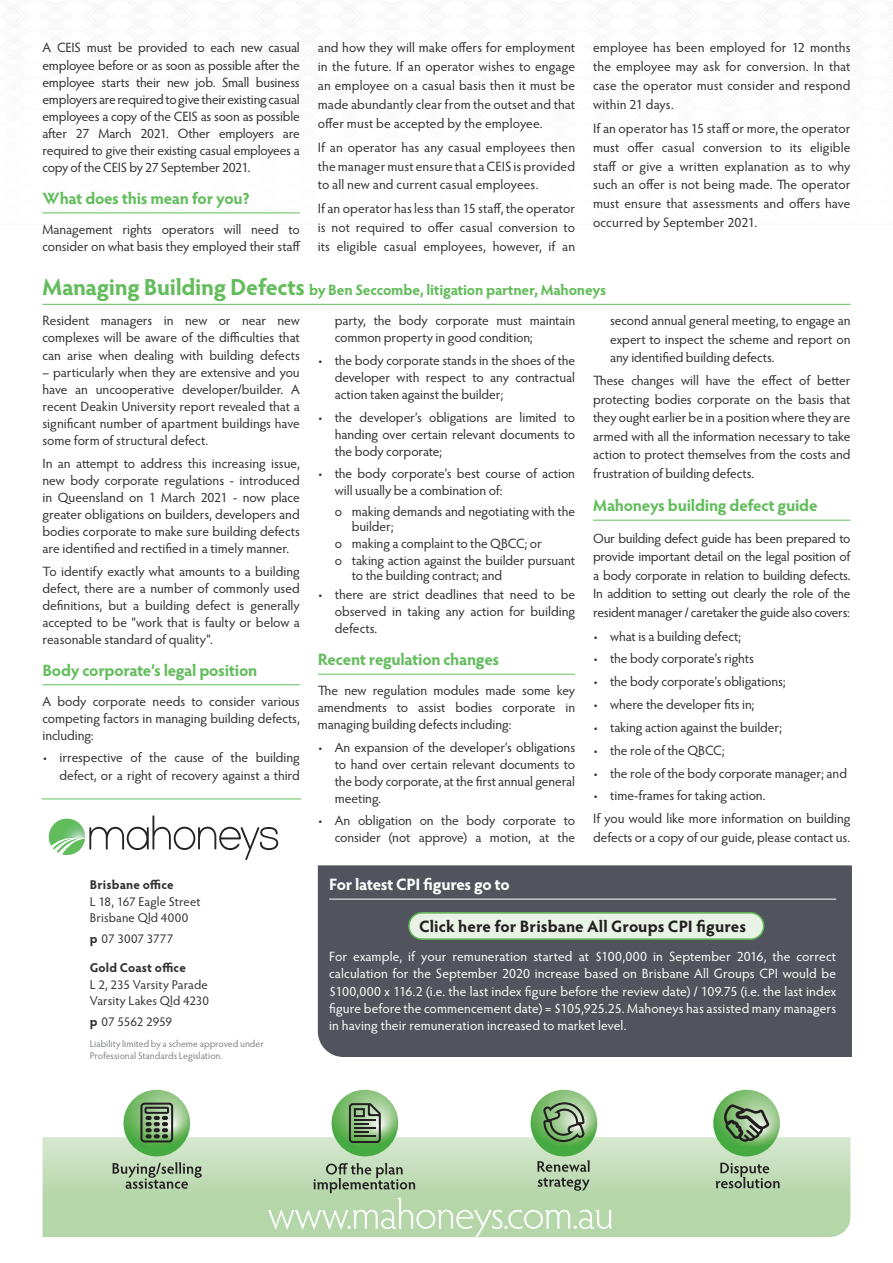
<style>
.page{position:relative;width:893px;height:1263px;background:#fff}
.page>*{position:absolute;margin:0;border:0;box-sizing:border-box;transform-origin:0 0}
.t1{font:700 16.5px "Hypatia Sans Pro";letter-spacing:-.02em;color:#63bd5c}
.t2{font:700 16.5px "Hypatia Sans Pro";letter-spacing:.005em;color:#231f20}
.t3{font:700 16.5px "Hypatia Sans Pro";letter-spacing:-.025em;color:#fff}
.t4{font:700 15px "Hypatia Sans Pro";letter-spacing:-.015em;color:#63bd5c}
.t5{font:13.5px/17.1px "Hypatia Sans Pro";letter-spacing:-.005em;color:#312f30;text-align:justify}
.t6{font:13.5px/17.1px "Hypatia Sans Pro";letter-spacing:.005em;color:#fff;text-align:justify}
.t7{font:12.75px/16.5px "Hypatia Sans Pro";letter-spacing:.01em;color:#312f30}
.t8{font:700 12.75px "Hypatia Sans Pro";letter-spacing:.01em;color:#312f30}
.t9{font:12.75px "Hypatia Sans Pro";letter-spacing:-.015em;color:#312f30}
.t10{font:9.75px/12px "Hypatia Sans Pro";color:#808285}
.s1{font-size:23.25px}
.s2{font-weight:700}
</style>
<div class="page">
<svg style="left:43px;top:1137px;width:807px;height:100px;background:#bddab2"></svg>
<svg style="left:113px;top:1090px;width:89px;height:99px"></svg>
<svg style="left:268px;top:1090px;width:344px;height:148px"></svg>
<svg style="left:713px;top:1090px;width:67px;height:66px;background:#89b481"></svg>
<svg style="left:715px;top:1163px;width:65px;height:25px;background:#97aa8f"></svg>
<svg style="left:48px;top:815px;width:230px;height:45px"></svg>
<hr style="left:42px;top:798px;width:259px;height:1px;background:#63bd5c">
<div style="left:318px;top:865px;width:534px;height:192px;background:#51545c"></div>
<div style="left:409px;top:913px;width:355px;height:26px;background:#e8f3e5;border-radius:13px"></div>
<div style="left:408px;top:912px;width:356px;height:28px;border:2px solid #63bd5c;border-radius:13px"></div>
<hr style="left:329px;top:899px;width:507px;height:1px;background:#fff">
<hr style="left:43px;top:213px;width:257px;height:1px;background:#63bd5c">
<hr style="left:43px;top:304px;width:807px;height:1px;background:#63bd5c">
<hr style="left:43px;top:684px;width:257px;height:1px;background:#63bd5c">
<hr style="left:318px;top:674px;width:257px;height:1px;background:#63bd5c">
<hr style="left:593px;top:520px;width:257px;height:1px;background:#63bd5c">
<p class="t5" style="left:43px;top:39px;width:259px">A CEIS must be provided to each new casual employee before or as soon as possible after the employee starts their new job. Small business employers are required to give their existing casual employees a copy of the CEIS as soon as possible after 27 March 2021. Other employers are required to give their existing casual employees a copy of the CEIS by 27 September 2021.</p>
<p class="t1" style="left:43px;top:187px;width:209px">What does this mean for you?</p>
<p class="t5" style="left:43px;top:220px;width:259px">Management rights operators will need to consider on what basis they employed their staff</p>
<p class="t5" style="left:318px;top:38px;width:259px;line-height:18.8px">and how they will make offers for employment in the future. If an operator wishes to engage an employee on a casual basis then it must be made abundantly clear from the outset and that offer must be accepted by the employee.</p>
<p class="t5" style="left:318px;top:137px;width:259px;line-height:18.8px">If an operator has any casual employees then the manager must ensure that a CEIS is provided to all new and current casual employees.</p>
<p class="t5" style="left:318px;top:199px;width:259px;line-height:18.8px">If an operator has less than 15 staff, the operator is not required to offer casual conversion to its eligible casual employees, however, if an</p>
<p class="t5" style="left:593px;top:38px;width:259px;line-height:18.8px">employee has been employed for 12 months the employee may ask for conversion. In that case the operator must consider and respond within 21 days.</p>
<p class="t5" style="left:593px;top:118px;width:259px;line-height:18.8px">If an operator has 15 staff or more, the operator must offer casual conversion to its eligible staff or give a written explanation as to why such an offer is not being made. The operator must ensure that assessments and offers have occurred by September 2021.</p>
<p class="t4" style="left:43px;top:280px;width:565px"><span class="s1">Managing Building Defects</span> by Ben Seccombe, litigation partner, Mahoneys</p>
<p class="t5" style="left:43px;top:312px;width:259px">Resident managers in new or near new complexes will be aware of the difficulties that can arise when dealing with building defects</p>
<p class="t5" style="left:43px;top:363px;width:259px">– particularly when they are extensive and you have an uncooperative developer/builder. A recent Deakin University report revealed that a significant number of apartment buildings have some form of structural defect.</p>
<p class="t5" style="left:43px;top:454px;width:259px">In an attempt to address this increasing issue, new body corporate regulations - introduced in Queensland on 1 March 2021 - now place greater obligations on builders, developers and bodies corporate to make sure building defects are identified and rectified in a timely manner.</p>
<p class="t5" style="left:43px;top:562px;width:259px">To identify exactly what amounts to a building defect, there are a number of commonly used definitions, but a building defect is generally accepted to be “work that is faulty or below a reasonable standard of quality”.</p>
<p class="t1" style="left:43px;top:658px;width:216px">Body corporate’s legal position</p>
<p class="t5" style="left:43px;top:692px;width:259px">A body corporate needs to consider various competing factors in managing building defects, including:</p>
<p class="t5" style="left:43px;top:749px;width:259px;text-align:right">• irrespective of the cause of the building defect, or a right of recovery against a third</p>
<p class="t5" style="left:335px;top:312px;width:242px">party, the body corporate must maintain common property in good condition;</p>
<p class="t5" style="left:335px;top:351px;width:242px;text-indent:-17px">• the body corporate stands in the shoes of the developer with respect to any contractual action taken against the builder;</p>
<p class="t5" style="left:335px;top:408px;width:242px;text-indent:-17px">• the developer’s obligations are limited to handing over certain relevant documents to the body corporate;</p>
<p class="t5" style="left:335px;top:465px;width:242px;text-indent:-17px">• the body corporate’s best course of action will usually be a combination of:</p>
<p class="t5" style="left:352px;top:503px;width:225px;line-height:15px;text-indent:-17px">o making demands and negotiating with the builder;</p>
<p class="t5" style="left:335px;top:534px;width:242px">o making a complaint to the QBCC; or<br>o taking action against the builder pursuant</p>
<p class="t5" style="left:352px;top:566px;width:152px">to the building contract; and</p>
<p class="t5" style="left:335px;top:586px;width:242px;text-indent:-17px">• there are strict deadlines that need to be observed in taking any action for building defects.</p>
<p class="t1" style="left:318px;top:648px;width:183px">Recent regulation changes</p>
<p class="t5" style="left:318px;top:681px;width:259px">The new regulation modules made some key amendments to assist bodies corporate in managing building defects including:</p>
<p class="t5" style="left:335px;top:738px;width:242px;text-indent:-17px">• An expansion of the developer’s obligations to hand over certain relevant documents to the body corporate, at the first annual general meeting.</p>
<p class="t5" style="left:318px;top:811px;width:259px;text-align:right">• An obligation on the body corporate to consider (not approve) a motion, at the</p>
<p class="t5" style="left:610px;top:311px;width:242px;line-height:18.6px">second annual general meeting, to engage an expert to inspect the scheme and report on any identified building defects.</p>
<p class="t5" style="left:593px;top:371px;width:259px;line-height:18.6px">These changes will have the effect of better protecting bodies corporate on the basis that they ought earlier be in a position where they are armed with all the information necessary to take action to protect themselves from the costs and frustration of building defects.</p>
<p class="t1" style="left:593px;top:494px;width:226px">Mahoneys building defect guide</p>
<p class="t5" style="left:593px;top:528px;width:259px;line-height:18.6px">Our building defect guide has been prepared to provide important detail on the legal position of a body corporate in relation to building defects.<br>In addition to setting out clearly the role of the resident manager / caretaker the guide also covers:</p>
<p class="t5" style="left:593px;top:627px;width:150px">• what is a building defect;</p>
<p class="t5" style="left:593px;top:650px;width:162px">• the body corporate’s rights</p>
<p class="t5" style="left:593px;top:673px;width:194px">• the body corporate’s obligations;</p>
<p class="t5" style="left:593px;top:695px;width:163px">• where the developer fits in;</p>
<p class="t5" style="left:593px;top:718px;width:190px">• taking action against the builder;</p>
<p class="t5" style="left:593px;top:741px;width:133px">• the role of the QBCC;</p>
<p class="t5" style="left:593px;top:764px;width:255px">• the role of the body corporate manager; and</p>
<p class="t5" style="left:593px;top:784px;width:259px;line-height:22.8px">• time-frames for taking action.<br>If you would like more information on building</p>
<p class="t5" style="left:593px;top:828px;width:259px">defects or a copy of our guide, please contact us.</p>
<p class="t8" style="left:90px;top:876px;width:86px">Brisbane office</p>
<p class="t7" style="left:90px;top:893px;width:112px">L 18, 167 Eagle Street<br>Brisbane Qld 4000</p>
<p class="t7" style="left:90px;top:930px;width:85px"><span class="s2">p</span> 07 3007 3777</p>
<p class="t8" style="left:90px;top:959px;width:98px">Gold Coast office</p>
<p class="t7" style="left:90px;top:976px;width:121px">L 2, 235 Varsity Parade<br>Varsity Lakes Qld 4230</p>
<p class="t9" style="left:90px;top:1013px;width:84px"><span class="s2">p</span> 07 5562 2959</p>
<p class="t10" style="left:90px;top:1037px;width:175px">Liability limited by a scheme approved under<br>Professional Standards Legislation.</p>
<p class="t3" style="left:329px;top:873px;width:182px">For latest CPI figures go to</p>
<p class="t2" style="left:419px;top:914px;width:329px">Click here for Brisbane All Groups CPI figures</p>
<p class="t6" style="left:329px;top:948px;width:508px">For example, if your remuneration started at $100,000 in September 2016, the correct calculation for the September 2020 increase based on Brisbane All Groups CPI would be $100,000 x 116.2 (i.e. the last index figure before the review date) / 109.75 (i.e. the last index figure before the commencement date) = $105,925.25. Mahoneys has assisted many managers in having their remuneration increased to market level.</p>
</div>
